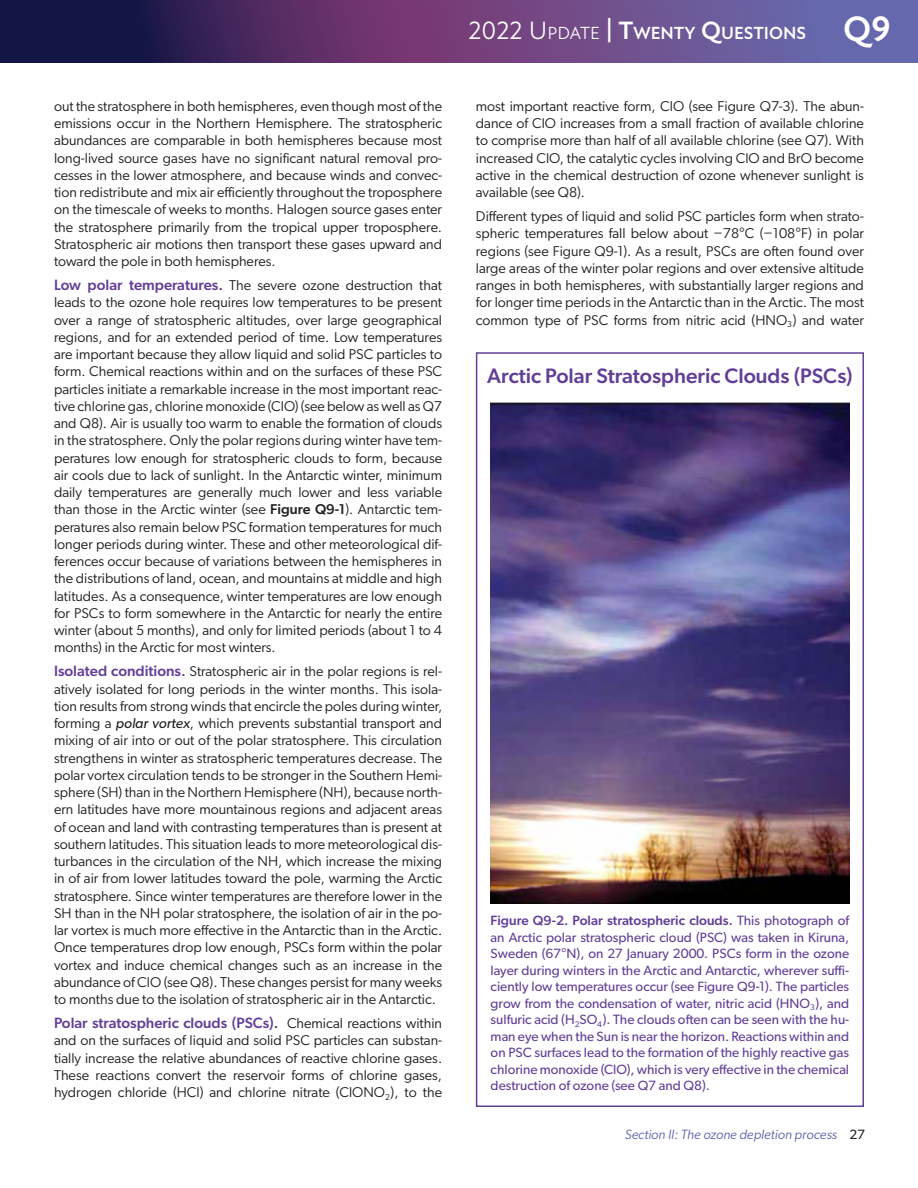
<style>
.page{position:relative;width:918px;height:1188px;background:#fff}
.page>*{position:absolute;margin:0;border:0;box-sizing:border-box;transform-origin:0 0}
.t1{font:700 36px "New Atten";color:#fff}
.t2{font:500 21px "Gibson";color:#634097}
.ES_Section_Headings{font:700 17.85px "New Atten";color:#fff}
.Paragraph_Style_1{font:500 15px "Gibson";color:#634097}
.Paragraph_Style_1-2{font:14.25px/17.2px "Gibson";color:#231f20;text-align:justify}
.t3{font:13.5px/16.5px "Gibson";color:#634097;text-align:justify}
.t4{font:italic 13.5px "Gibson";color:#6568ad}
.s1{font-weight:500;font-size:15px;color:#634097}
.s2{font-weight:500}
.s3{font-style:italic}
.s4{font-weight:400;font-size:14.25px;color:#231f20}
.s5{font-weight:400;font-size:25.5px}
.s6{font-weight:400}
.s7{font-size:25.5px}
.s8{font-style:normal;color:#231f20}
</style>
<div class="page">
<svg style="left:0;top:0;width:918px;height:63px;background:#563e78"></svg>
<img style="left:491px;top:402px;width:358px;height:501px">
<div style="left:476px;top:352px;width:388px;height:755px;border:2px solid #634097"></div>
<p class="Paragraph_Style_1-2" style="left:54px;top:97px;width:390px">out the stratosphere in both hemispheres, even though most of the emissions occur in the Northern Hemisphere. The stratospheric abundances are comparable in both hemispheres because most long-lived source gases have no significant natural removal pro&shy;cesses in the lower atmosphere, and because winds and convec&shy;tion redistribute and mix air efficiently throughout the troposphere on the timescale of weeks to months. Halogen source gases enter the stratosphere primarily from the tropical upper troposphere.<br>Stratospheric air motions then transport these gases upward and toward the pole in both hemispheres.</p>
<p class="Paragraph_Style_1-2" style="left:54px;top:276px;width:390px"><span class="s1">Low polar temperatures.</span> The severe ozone destruction that leads to the ozone hole requires low temperatures to be present over a range of stratospheric altitudes, over large geographical regions, and for an extended period of time. Low temperatures are important because they allow liquid and solid PSC particles to form. Chemical reactions within and on the surfaces of these PSC particles initiate a remarkable increase in the most important reac&shy;tive chlorine gas, chlorine monoxide (ClO) (see below as well as Q7 and Q8). Air is usually too warm to enable the formation of clouds in the stratosphere. Only the polar regions during winter have tem&shy;peratures low enough for stratospheric clouds to form, because air cools due to lack of sunlight. In the Antarctic winter, minimum daily temperatures are generally much lower and less variable than those in the Arctic winter (see <span class="s2">Figure Q9-1</span>). Antarctic tem&shy;peratures also remain below PSC formation temperatures for much longer periods during winter. These and other meteorological dif&shy;ferences occur because of variations between the hemispheres in the distributions of land, ocean, and mountains at middle and high latitudes. As a consequence, winter temperatures are low enough for PSCs to form somewhere in the Antarctic for nearly the entire winter (about 5 months), and only for limited periods (about 1 to 4 months) in the Arctic for most winters.</p>
<p class="Paragraph_Style_1-2" style="left:54px;top:663px;width:390px"><span class="s1">Isolated conditions.</span> Stratospheric air in the polar regions is rel&shy;atively isolated for long periods in the winter months. This isola&shy;tion results from strong winds that encircle the poles during winter, forming a <span class="s3">polar vortex</span>, which prevents substantial transport and mixing of air into or out of the polar stratosphere. This circulation strengthens in winter as stratospheric temperatures decrease. The polar vortex circulation tends to be stronger in the Southern Hemi&shy;sphere (SH) than in the Northern Hemisphere (NH), because north&shy;ern latitudes have more mountainous regions and adjacent areas of ocean and land with contrasting temperatures than is present at southern latitudes. This situation leads to more meteorological dis&shy;turbances in the circulation of the NH, which increase the mixing in of air from lower latitudes toward the pole, warming the Arctic stratosphere. Since winter temperatures are therefore lower in the SH than in the NH polar stratosphere, the isolation of air in the po&shy;lar vortex is much more effective in the Antarctic than in the Arctic.<br>Once temperatures drop low enough, PSCs form within the polar vortex and induce chemical changes such as an increase in the abundance of ClO (see Q8). These changes persist for many weeks to months due to the isolation of stratospheric air in the Antarctic.</p>
<p class="Paragraph_Style_1" style="left:54px;top:1014px;width:390px">Polar stratospheric clouds (PSCs). <span class="s4">Chemical reactions within</span></p>
<p class="Paragraph_Style_1-2" style="left:54px;top:1032px;width:390px">and on the surfaces of liquid and solid PSC particles can substan&shy;tially increase the relative abundances of reactive chlorine gases.<br>These reactions convert the reservoir forms of chlorine gases,</p>
<p class="Paragraph_Style_1-2" style="left:54px;top:1083px;width:390px">hydrogen chloride (HCl) and chlorine nitrate (ClONO<sub>2</sub>), to the</p>
<p class="ES_Section_Headings" style="left:468px;top:22px;width:338px"><span class="s5">2022 U</span><span class="s6">pdate</span> <sup>|</sup> <span class="s7">T</span>WENTY <span class="s7">Q</span>UESTIONS</p>
<p class="t1" style="left:843px;top:8px;width:49px">Q9</p>
<p class="Paragraph_Style_1-2" style="left:476px;top:97px;width:390px">most important reactive form, ClO (see Figure Q7-3). The abun&shy;dance of ClO increases from a small fraction of available chlorine to comprise more than half of all available chlorine (see Q7). With increased ClO, the catalytic cycles involving ClO and BrO become active in the chemical destruction of ozone whenever sunlight is available (see Q8).</p>
<p class="Paragraph_Style_1-2" style="left:476px;top:207px;width:390px">Different types of liquid and solid PSC particles form when strato&shy;spheric temperatures fall below about −78°C (−108°F) in polar regions (see Figure Q9-1). As a result, PSCs are often found over large areas of the winter polar regions and over extensive altitude ranges in both hemispheres, with substantially larger regions and for longer time periods in the Antarctic than in the Arctic. The most common type of PSC forms from nitric acid (HNO<sub>3</sub>) and water</p>
<p class="t2" style="left:487px;top:363px;width:367px">Arctic Polar Stratospheric Clouds (PSCs)</p>
<p class="t3" style="left:491px;top:912px;width:360px"><span class="s2">Figure Q9-2. Polar stratospheric clouds.</span> This photograph of an Arctic polar stratospheric cloud (PSC) was taken in Kiruna, Sweden (67°N), on 27 January 2000. PSCs form in the ozone layer during winters in the Arctic and Antarctic, wherever suffi&shy;ciently low temperatures occur (see Figure Q9-1). The particles grow from the condensation of water, nitric acid (HNO<sub>3</sub>), and sulfuric acid (H<sub>2</sub>SO<sub>4</sub>). The clouds often can be seen with the hu&shy;man eye when the Sun is near the horizon. Reactions within and on PSC surfaces lead to the formation of the highly reactive gas chlorine monoxide (ClO), which is very effective in the chemical destruction of ozone (see Q7 and Q8).</p>
<p class="t4" style="left:625px;top:1127px;width:242px">Section II: The ozone depletion process <span class="s8">27</span></p>
</div>
